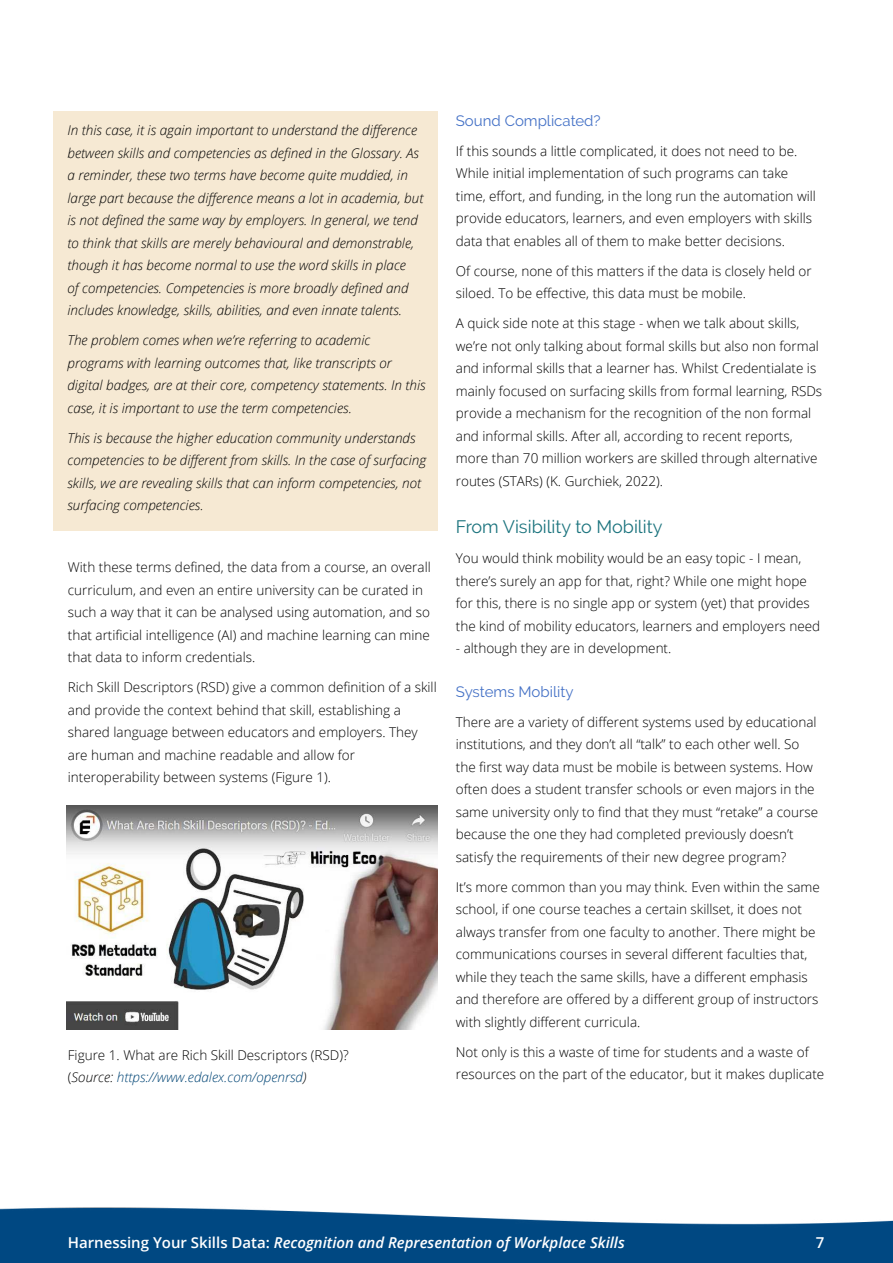
<style>
.page{position:relative;width:893px;height:1263px;background:#fff}
.page>*{position:absolute;margin:0;border:0;box-sizing:border-box;transform-origin:0 0}
.t1{font:18px "Raleway";color:#1c747e}
.t2{font:italic 600 15px "Open Sans";color:#fff}
.t3{font:15px "Raleway";color:#4471c6}
.t4{font:600 15px "Open Sans";color:#fff}
.t5{font:300 13.5px/22.5px "Open Sans";color:#000}
.t6{font:italic 300 13.5px/22.5px "Open Sans";color:#000}
.s1{font-style:italic}
.s2{font-style:italic;color:#004575}
.s3{font-style:normal}
</style>
<div class="page">
<img style="left:0;top:1207px;width:893px;height:56px">
<div style="left:53px;top:112px;width:384px;height:419px;background:#f6e9d3"></div>
<img style="left:67px;top:805px;width:370px;height:224px">
<p class="t6" style="left:68px;top:119px;width:357px">In this case, it is again important to understand the di昀昀erence between skills and competencies as de昀椀ned in the Glossary. As a reminder, these two terms have become quite muddied, in large part because the di昀昀erence means a lot in academia, but is not de昀椀ned the same way by employers. In general, we tend to think that skills are merely behavioural and demonstrable, though it has become normal to use the word skills in place<br>of competencies. Competencies is more broadly de昀椀ned and includes knowledge, skills, abilities, and even innate talents.</p>
<p class="t6" style="left:67px;top:331px;width:360px">The problem comes when we’re referring to academic programs with learning outcomes that, like transcripts or digital badges, are at their core, competency statements. In this case, it is important to use the term competencies.</p>
<p class="t6" style="left:68px;top:426px;width:360px">This is because the higher education community understands competencies to be di昀昀erent from skills. In the case of surfacing skills, we are revealing skills that can inform competencies, not surfacing competencies.</p>
<p class="t5" style="left:68px;top:556px;width:364px">With these terms de昀椀ned, the data from a course, an overall curriculum, and even an entire university can be curated in such a way that it can be analysed using automation, and so that arti昀椀cial intelligence (AI) and machine learning can mine that data to inform credentials.</p>
<p class="t5" style="left:68px;top:676px;width:370px">Rich Skill Descriptors (RSD) give a common de昀椀nition of a skill and provide the context behind that skill, establishing a shared language between educators and employers. They are human and machine readable and allow for interoperability between systems (Figure 1).</p>
<p class="t5" style="left:68px;top:1043px;width:282px">Figure 1. What are Rich Skill Descriptors (RSD)? (<span class="s1">Source:</span> <span class="s2">https://www.edalex.com/openrsd</span><span class="s1">)</span></p>
<p class="t3" style="left:456px;top:115px;width:146px">Sound Complicated?</p>
<p class="t5" style="left:456px;top:139px;width:362px">If this sounds a little complicated, it does not need to be.<br>While initial implementation of such programs can take time, e昀昀ort, and funding, in the long run the automation will provide educators, learners, and even employers with skills data that enables all of them to make better decisions.</p>
<p class="t5" style="left:456px;top:259px;width:357px">Of course, none of this matters if the data is closely held or siloed. To be e昀昀ective, this data must be mobile.</p>
<p class="t5" style="left:456px;top:312px;width:368px">A quick side note at this stage - when we talk about skills, we’re not only talking about formal skills but also non formal and informal skills that a learner has. Whilst Credentialate is mainly focused on surfacing skills from formal learning, RSDs provide a mechanism for the recognition of the non formal and informal skills. After all, according to recent reports, more than 70 million workers are skilled through alternative routes (STARs) (K. Gurchiek, 2022).</p>
<h1 class="t1" style="left:456px;top:520px;width:208px">From Visibility to Mobility</h1>
<p class="t5" style="left:456px;top:546px;width:366px">You would think mobility would be an easy topic - I mean, there’s surely an app for that, right? While one might hope for this, there is no single app or system (yet) that provides the kind of mobility educators, learners and employers need</p>
<p class="t5" style="left:456px;top:636px;width:217px">- although they are in development.</p>
<p class="t3" style="left:456px;top:685px;width:119px">Systems Mobility</p>
<p class="t5" style="left:456px;top:710px;width:364px">There are a variety of di昀昀erent systems used by educational institutions, and they don’t all “talk” to each other well. So the 昀椀rst way data must be mobile is between systems. How often does a student transfer schools or even majors in the same university only to 昀椀nd that they must “retake” a course because the one they had completed previously doesn’t satisfy the requirements of their new degree program?</p>
<p class="t5" style="left:456px;top:875px;width:366px">It’s more common than you may think. Even within the same school, if one course teaches a certain skillset, it does not always transfer from one faculty to another. There might be communications courses in several di昀昀erent faculties that, while they teach the same skills, have a di昀昀erent emphasis and therefore are o昀昀ered by a di昀昀erent group of instructors with slightly di昀昀erent curricula.</p>
<p class="t5" style="left:456px;top:1040px;width:370px">Not only is this a waste of time for students and a waste of resources on the part of the educator, but it makes duplicate</p>
<p class="t2" style="left:68px;top:1236px;width:558px"><span class="s3">Harnessing Your Skills Data:</span> Recognition and Representation of Workplace Skills</p>
<p class="t4" style="left:816px;top:1234px;width:10px">7</p>
</div>
